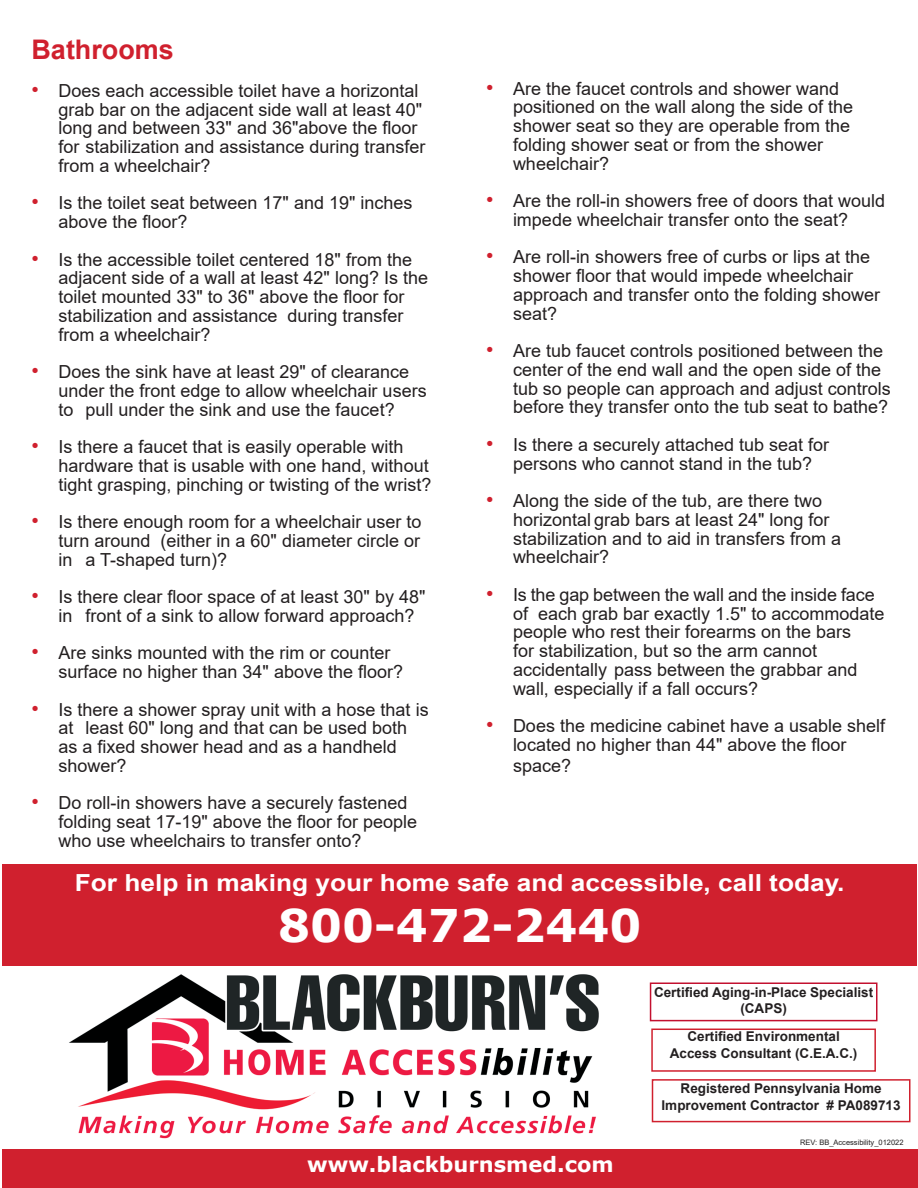
<style>
.page{position:relative;width:918px;height:1188px;background:#fff}
.page>*{position:absolute;margin:0;border:0;box-sizing:border-box;transform-origin:0 0}
.t1{font:700 45px "Verdana";color:#fff}
.t2{font:700 27px "Arial";color:#d0202e}
.t3{font:700 23.55px "Arial";color:#fff;scale:1.12 1}
.t4{font:700 21px "Verdana";color:#fff}
.t5{font:18px/18.8px "Arial";color:#231f20}
.t6{font:700 13.5px/16.5px "Arial";color:#231f20;text-align:center}
.t7{font:7.5px "Arial";color:#231f20}
.s1{font-size:21px;color:#d0202e}
</style>
<div class="page">
<div style="left:3px;top:1150px;width:915px;height:38px;background:#d0202e"></div>
<div style="left:651px;top:1029px;width:225px;height:43px;border:2px solid #d0202e"></div>
<div style="left:652px;top:1079px;width:258px;height:43px;border:2px solid #d0202e"></div>
<div style="left:650px;top:982px;width:228px;height:39px;border:2px solid #c3102f"></div>
<img style="left:69px;top:974px;width:530px;height:165px">
<div style="left:3px;top:864px;width:914px;height:102px;background:#d0202e"></div>
<h2 class="t2" style="left:32px;top:31px;width:144px">Bathrooms</h2>
<p class="t5" style="left:58px;top:81px;width:369px;text-indent:-27px"><span class="s1">•</span> Does each accessible toilet have a horizontal grab bar on the adjacent side wall at least 40" long and between 33" and 36"above the floor for stabilization and assistance during transfer from a wheelchair?</p>
<p class="t5" style="left:58px;top:194px;width:355px;text-indent:-27px"><span class="s1">•</span> Is the toilet seat between 17" and 19" inches above the floor?</p>
<p class="t5" style="left:58px;top:250px;width:371px;text-indent:-27px"><span class="s1">•</span> Is the accessible toilet centered 18" from the adjacent side of a wall at least 42" long? Is the toilet mounted 33" to 36" above the floor for stabilization and assistance during transfer from a wheelchair?</p>
<p class="t5" style="left:58px;top:362px;width:370px;text-indent:-27px"><span class="s1">•</span> Does the sink have at least 29" of clearance under the front edge to allow wheelchair users to pull under the sink and use the faucet?</p>
<p class="t5" style="left:58px;top:437px;width:375px;text-indent:-27px"><span class="s1">•</span> Is there a faucet that is easily operable with hardware that is usable with one hand, without tight grasping, pinching or twisting of the wrist?</p>
<p class="t5" style="left:58px;top:512px;width:365px;text-align:justify;text-indent:-27px"><span class="s1">•</span> Is there enough room for a wheelchair user to turn around (either in a 60" diameter circle or in a T-shaped turn)?</p>
<p class="t5" style="left:58px;top:587px;width:368px;text-indent:-27px"><span class="s1">•</span> Is there clear floor space of at least 30" by 48" in front of a sink to allow forward approach?</p>
<p class="t5" style="left:58px;top:644px;width:346px;text-indent:-27px"><span class="s1">•</span> Are sinks mounted with the rim or counter surface no higher than 34" above the floor?</p>
<p class="t5" style="left:58px;top:700px;width:372px;text-indent:-27px"><span class="s1">•</span> Is there a shower spray unit with a hose that is at least 60" long and that can be used both as a fixed shower head and as a handheld shower?</p>
<p class="t5" style="left:58px;top:794px;width:360px;text-indent:-27px"><span class="s1">•</span> Do roll-in showers have a securely fastened folding seat 17-19" above the floor for people who use wheelchairs to transfer onto?</p>
<p class="t5" style="left:513px;top:79px;width:342px;text-indent:-27px"><span class="s1">•</span> Are the faucet controls and shower wand positioned on the wall along the side of the shower seat so they are operable from the folding shower seat or from the shower wheelchair?</p>
<p class="t5" style="left:486px;top:191px;width:401px;text-align:center"><span class="s1">•</span> Are the roll-in showers free of doors that would impede wheelchair transfer onto the seat?</p>
<p class="t5" style="left:513px;top:247px;width:369px;text-indent:-27px"><span class="s1">•</span> Are roll-in showers free of curbs or lips at the shower floor that would impede wheelchair approach and transfer onto the folding shower seat?</p>
<p class="t5" style="left:513px;top:341px;width:379px;text-indent:-27px"><span class="s1">•</span> Are tub faucet controls positioned between the center of the end wall and the open side of the tub so people can approach and adjust controls before they transfer onto the tub seat to bathe?</p>
<p class="t5" style="left:486px;top:435px;width:345px;text-align:center"><span class="s1">•</span> Is there a securely attached tub seat for persons who cannot stand in the tub?</p>
<p class="t5" style="left:513px;top:491px;width:330px;text-indent:-27px"><span class="s1">•</span> Along the side of the tub, are there two horizontal grab bars at least 24" long for stabilization and to aid in transfers from a wheelchair?</p>
<p class="t5" style="left:513px;top:585px;width:373px;text-indent:-27px"><span class="s1">•</span> Is the gap between the wall and the inside face of each grab bar exactly 1.5" to accommodate people who rest their forearms on the bars<br>for stabilization, but so the arm cannot accidentally pass between the grabbar and wall, especially if a fall occurs?</p>
<p class="t5" style="left:513px;top:716px;width:374px;text-indent:-27px"><span class="s1">•</span> Does the medicine cabinet have a usable shelf located no higher than 44" above the floor</p>
<p class="t5" style="left:513px;top:757px;width:60px">space?</p>
<h3 class="t3" style="left:75px;top:867px;width:689px">For help in making your home safe and accessible, call today.</h3>
<h1 class="t1" style="left:278px;top:894px;width:365px">800-472-2440</h1>
<p class="t6" style="left:654px;top:984px;width:221px">Certified Aging-in-Place Specialist (CAPS)</p>
<p class="t6" style="left:670px;top:1029px;width:189px">Certified Environmental<br>Access Consultant (C.E.A.C.)</p>
<p class="t6" style="left:662px;top:1081px;width:241px">Registered Pennsylvania Home<br>Improvement Contractor # PA089713</p>
<p class="t4" style="left:307px;top:1149px;width:308px">www.blackburnsmed.com</p>
<p class="t7" style="left:800px;top:1137px;width:105px">REV: BB_Accessibility_012022</p>
</div>
